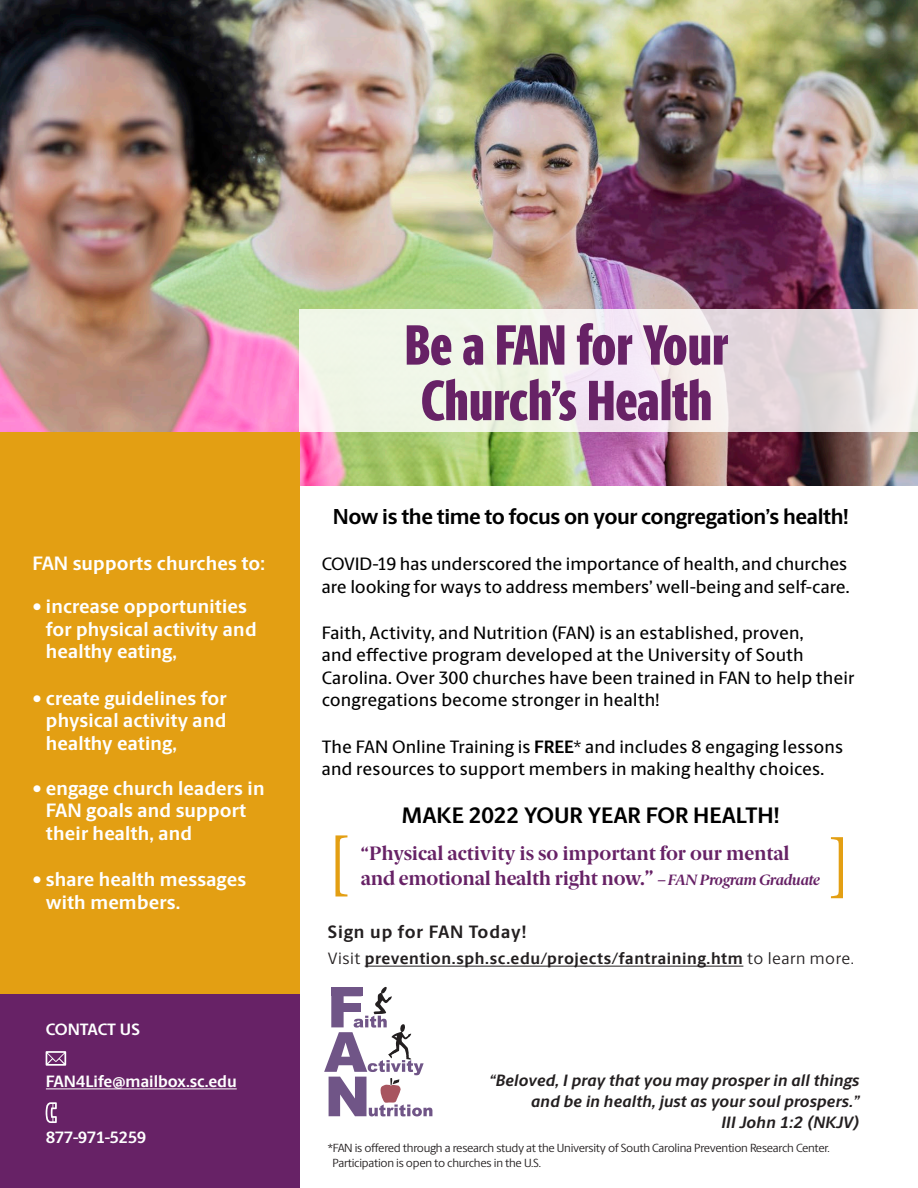
<style>
.page{position:relative;width:918px;height:1188px;background:#fff}
.page>*{position:absolute;margin:0;border:0;box-sizing:border-box;transform-origin:0 0}
.t1{font:800 57px/55.5px "Berlingske Sans X Cn";letter-spacing:-.005em;color:#672266}
.t2{font:700 22.5px "Berlingske Sans";letter-spacing:-.005em;color:#000}
.t3{font:700 21.75px "Berlingske Sans";letter-spacing:-.02em;color:#000}
.t4{font:700 19.5px/22.5px "Berlingske Sans";letter-spacing:.01em;color:#fff}
.t5{font:700 19.5px/25.2px "Berlingske Serif";letter-spacing:-.01em;color:#672266}
.t6{font:500 18px/22.5px "Berlingske Sans";color:#000}
.t7{font:700 18px "Berlingske Sans";letter-spacing:.045em;color:#231f20}
.t8{font:italic 700 16.5px/21px "Berlingske Sans";letter-spacing:.01em;color:#231f20;text-align:right}
.t9{font:700 16.5px "Berlingske Sans";letter-spacing:.03em;color:#231f20}
.t10{font:700 16.5px "Berlingske Sans";letter-spacing:-.01em;color:#fff}
.t11{font:700 16.5px "Berlingske Sans";letter-spacing:-.04em;color:#fff}
.t12{font:11.85px/15px "Berlingske Sans";letter-spacing:-.02em;color:#231f20}
.s1{font-weight:700}
.s2{font-weight:400}
.s3{font-size:21px}
.s4{font-style:italic;font-size:15px}
</style>
<div class="page">
<img style="left:0;top:0;width:918px;height:486px">
<svg style="left:299px;top:310px;width:619px;height:122px;background:#edeae7"></svg>
<div style="left:0;top:432px;width:299px;height:756px;background:#e39f13"></div>
<div style="left:0;top:995px;width:299px;height:193px;background:#672266"></div>
<hr style="left:46px;top:1088px;width:191px;height:1px;background:#fff">
<svg style="left:324px;top:987px;width:108px;height:129px"></svg>
<svg style="left:831px;top:837px;width:12px;height:61px"></svg>
<svg style="left:335px;top:835px;width:12px;height:61px"></svg>
<svg style="left:46px;top:1051px;width:20px;height:15px"></svg>
<svg style="left:46px;top:1102px;width:11px;height:21px"></svg>
<hr style="left:365px;top:966px;width:378px;height:1px;background:#231f20">
<p class="t4" style="left:32px;top:552px;width:234px">FAN supports churches to:</p>
<p class="t4" style="left:46px;top:595px;width:212px;text-indent:-13px">• increase opportunities for physical activity and healthy eating,</p>
<p class="t4" style="left:46px;top:687px;width:182px;text-align:justify;text-indent:-13px">• create guidelines for physical activity and healthy eating,</p>
<p class="t4" style="left:46px;top:777px;width:220px;text-indent:-13px">• engage church leaders in<br>FAN goals and support their health, and</p>
<p class="t4" style="left:46px;top:868px;width:202px;text-indent:-13px">• share health messages with members.</p>
<p class="t10" style="left:46px;top:1017px;width:96px">CONTACT US</p>
<p class="t10" style="left:46px;top:1069px;width:192px">FAN4Life@mailbox.sc.edu</p>
<p class="t11" style="left:46px;top:1125px;width:102px">877-971-5259</p>
<h1 class="t1" style="left:405px;top:316px;width:325px">Be a FAN for Your<br>Church’s Health</h1>
<p class="t3" style="left:333px;top:500px;width:517px">Now is the time to focus on your congregation’s health!</p>
<p class="t6" style="left:322px;top:552px;width:529px">COVID-19 has underscored the importance of health, and churches are looking for ways to address members’ well-being and self-care.</p>
<p class="t6" style="left:322px;top:621px;width:534px">Faith, Activity, and Nutrition (FAN) is an established, proven,<br>and effective program developed at the University of South Carolina. Over 300 churches have been trained in FAN to help their congregations become stronger in health!</p>
<p class="t6" style="left:322px;top:735px;width:523px">The FAN Online Training is <span class="s1">FREE</span><span class="s2">*</span> and includes 8 engaging lessons and resources to support members in making healthy choices.</p>
<p class="t2" style="left:402px;top:798px;width:379px">MAKE 2022 YOUR YEAR FOR HEALTH!</p>
<p class="t5" style="left:361px;top:840px;width:461px">“Physical activity is so important for our mental and emotional health right now.<span class="s3">”</span> <span class="s4">– FAN Program Graduate</span></p>
<p class="t7" style="left:328px;top:918px;width:200px">Sign up for FAN Today!</p>
<p class="t9" style="left:328px;top:947px;width:528px"><span class="s2">Visit</span> prevention.sph.sc.edu/projects/fantraining.htm <span class="s2">to learn more.</span></p>
<p class="t8" style="left:490px;top:1069px;width:372px">“Beloved, I pray that you may prosper in all things and be in health, just as your soul prospers.”<br>III John 1:2 (NKJV)</p>
<p class="t12" style="left:332px;top:1140px;width:499px;text-indent:-5px">*FAN is offered through a research study at the University of South Carolina Prevention Research Center.<br>Participation is open to churches in the U.S.</p>
</div>
